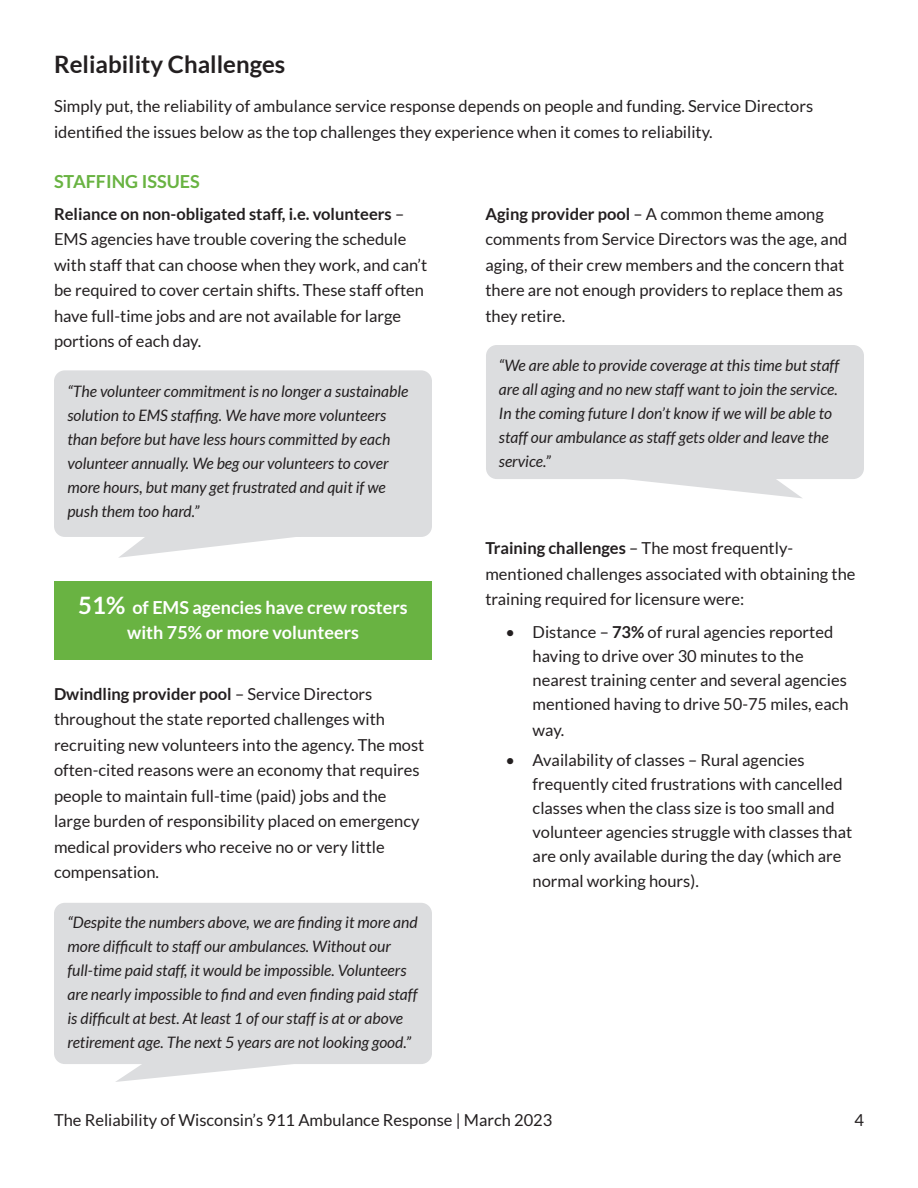
<style>
.page{position:relative;width:918px;height:1188px;background:#fff}
.page>*{position:absolute;margin:0;border:0;box-sizing:border-box;transform-origin:0 0}
.Header_1{font:700 24px "Lato";color:#231f20}
.t1{font:700 18px/25.5px "Lato";color:#fff;text-align:center}
.Header_2{font:700 18px "Lato";color:#69b342}
.Body_text{font:16.5px/25.5px "Lato";color:#231f20}
.t2{font:italic 15.75px/24px "Lato";color:#231f20}
.s1{font-weight:700}
.s2{font-size:24px}
</style>
<div class="page">
<svg style="left:116px;top:1064px;width:176px;height:18px"></svg>
<div style="left:54px;top:903px;width:378px;height:161px;background:#dcdddf;border-radius:11px"></div>
<svg style="left:119px;top:537px;width:174px;height:21px"></svg>
<div style="left:54px;top:370px;width:378px;height:167px;background:#dcdddf;border-radius:11px"></div>
<svg style="left:626px;top:479px;width:176px;height:19px"></svg>
<div style="left:486px;top:345px;width:378px;height:134px;background:#dcdddf;border-radius:11px"></div>
<div style="left:54px;top:581px;width:378px;height:78px;background:#69b342"></div>
<p class="Header_1" style="left:54px;top:51px;width:233px">Reliability Challenges</p>
<p class="Body_text" style="left:54px;top:93px;width:761px">Simply put, the reliability of ambulance service response depends on people and funding. Service Directors identified the issues below as the top challenges they experience when it comes to reliability.</p>
<p class="Header_2" style="left:54px;top:171px;width:147px">STAFFING ISSUES</p>
<p class="Body_text" style="left:54px;top:201px;width:375px"><span class="s1">Reliance on non-obligated staff, i.e. volunteers</span> – EMS agencies have trouble covering the schedule with staff that can choose when they work, and can’t be required to cover certain shifts. These staff often have full-time jobs and are not available for large portions of each day.</p>
<p class="t2" style="left:68px;top:380px;width:342px">“The volunteer commitment is no longer a sustainable solution to EMS staffing. We have more volunteers than before but have less hours committed by each volunteer annually. We beg our volunteers to cover more hours, but many get frustrated and quit if we push them too hard.”</p>
<p class="Body_text" style="left:485px;top:201px;width:364px"><span class="s1">Aging provider pool</span> – A common theme among comments from Service Directors was the age, and aging, of their crew members and the concern that there are not enough providers to replace them as they retire.</p>
<p class="t2" style="left:499px;top:354px;width:342px">“We are able to provide coverage at this time but staff are all aging and no new staff want to join the service.<br>In the coming future I don’t know if we will be able to staff our ambulance as staff gets older and leave the service.”</p>
<p class="t1" style="left:78px;top:594px;width:331px"><span class="s2">51%</span> of EMS agencies have crew rosters with 75% or more volunteers</p>
<p class="Body_text" style="left:54px;top:681px;width:372px"><span class="s1">Dwindling provider pool</span> – Service Directors throughout the state reported challenges with recruiting new volunteers into the agency. The most often-cited reasons were an economy that requires people to maintain full-time (paid) jobs and the large burden of responsibility placed on emergency medical providers who receive no or very little compensation.</p>
<p class="t2" style="left:68px;top:911px;width:352px">“Despite the numbers above, we are finding it more and more difficult to staff our ambulances. Without our full-time paid staff, it would be impossible. Volunteers are nearly impossible to find and even finding paid staff is difficult at best. At least 1 of our staff is at or above retirement age. The next 5 years are not looking good.”</p>
<p class="Body_text" style="left:485px;top:536px;width:372px"><span class="s1">Training challenges</span> – The most frequently&shy;mentioned challenges associated with obtaining the training required for licensure were:</p>
<p class="Body_text" style="left:533px;top:620px;width:318px;line-height:24px;text-indent:-27px">• Distance – <span class="s1">73%</span> of rural agencies reported having to drive over 30 minutes to the nearest training center and several agencies mentioned having to drive 50-75 miles, each</p>
<p class="Body_text" style="left:533px;top:717px;width:33px">way.</p>
<p class="Body_text" style="left:533px;top:748px;width:321px;line-height:24px;text-indent:-27px">• Availability of classes – Rural agencies frequently cited frustrations with cancelled classes when the class size is too small and volunteer agencies struggle with classes that are only available during the day (which are</p>
<p class="Body_text" style="left:533px;top:869px;width:168px">normal working hours).</p>
<p class="Body_text" style="left:54px;top:1107px;width:500px">The Reliability of Wisconsin’s 911 Ambulance Response | March 2023</p>
<p class="Body_text" style="left:854px;top:1107px;width:11px">4</p>
</div>
